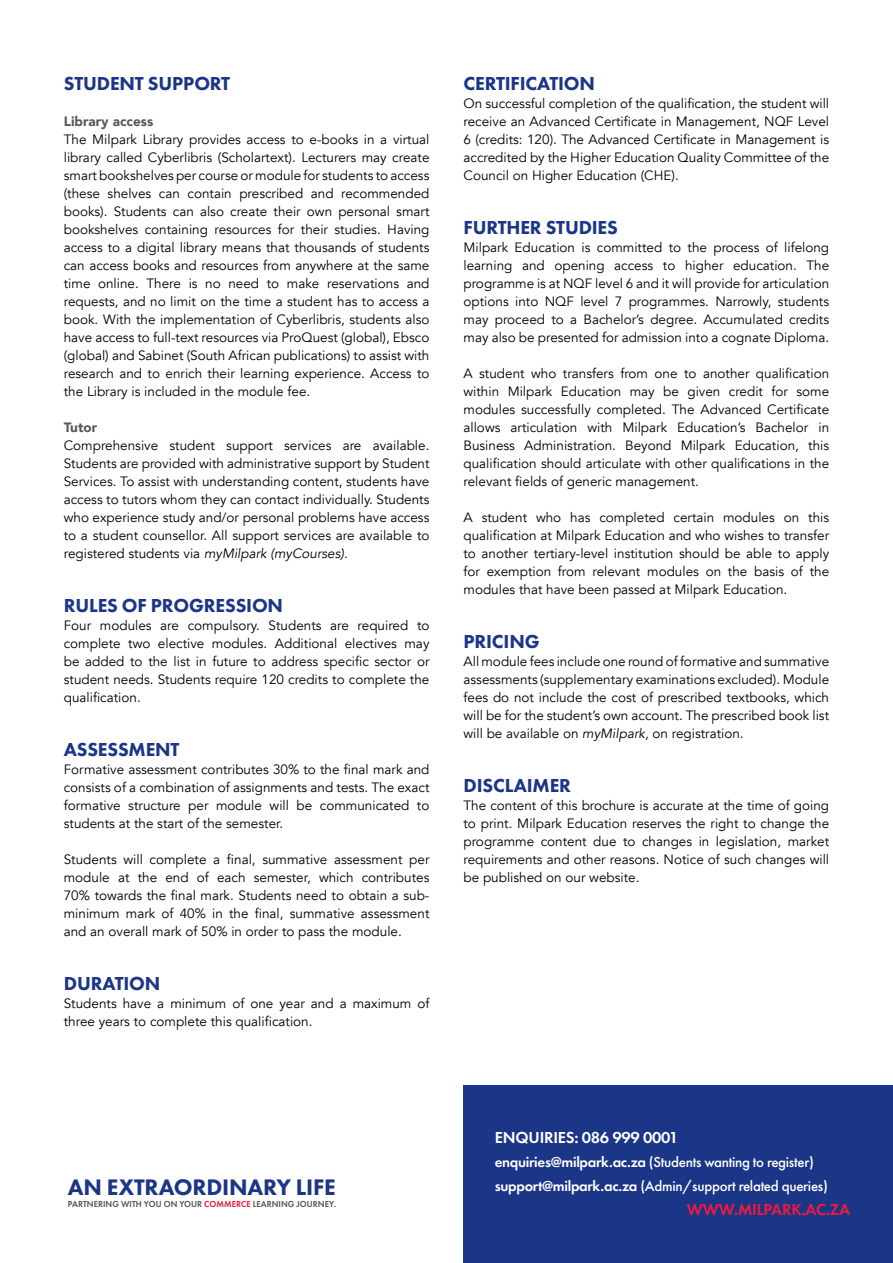
<style>
.page{position:relative;width:893px;height:1263px;background:#fff}
.page>*{position:absolute;margin:0;border:0;box-sizing:border-box;transform-origin:0 0}
.t1{font:800 23.4px "Futura PT";letter-spacing:-.01em;color:#1c3687}
.t2{font:800 19.5px "Futura PT";letter-spacing:-.01em;color:#1c3687}
.t3{font:600 16.5px "Futura PT";letter-spacing:-.01em;color:#fff}
.t4{font:600 16.5px "Futura PT";letter-spacing:-.01em;color:#ed1a3e}
.t5{font:500 15px/23.7px "Futura PT";letter-spacing:-.02em;color:#fff}
.t6{font:13.5px/18px "Avenir";color:#000;text-align:justify}
.t7{font:900 13.5px "Avenir";color:#58595b}
.t8{font:600 9px "Futura PT";letter-spacing:.005em;color:#58595b;scale:.96 1}
.s1{font-style:italic}
.s2{color:#ed1a3e}
.s3{font-weight:600}
</style>
<div class="page">
<div style="left:463px;top:1086px;width:430px;height:177px;background:#1c3687"></div>
<h2 class="t2" style="left:64px;top:71px;width:168px">STUDENT SUPPORT</h2>
<p class="t7" style="left:64px;top:110px;width:91px">Library access</p>
<p class="t6" style="left:64px;top:131px;width:367px">The Milpark Library provides access to e-books in a virtual library called Cyberlibris (Scholartext). Lecturers may create smart bookshelves per course or module for students to access (these shelves can contain prescribed and recommended books). Students can also create their own personal smart bookshelves containing resources for their studies. Having access to a digital library means that thousands of students can access books and resources from anywhere at the same time online. There is no need to make reservations and requests, and no limit on the time a student has to access a book. With the implementation of Cyberlibris, students also have access to full-text resources via ProQuest (global), Ebsco (global) and Sabinet (South African publications) to assist with research and to enrich their learning experience. Access to the Library is included in the module fee.</p>
<p class="t7" style="left:64px;top:416px;width:35px">Tutor</p>
<p class="t6" style="left:64px;top:437px;width:367px">Comprehensive student support services are available.<br>Students are provided with administrative support by Student Services. To assist with understanding content, students have access to tutors whom they can contact individually. Students who experience study and/or personal problems have access to a student counsellor. All support services are available to registered students via <span class="s1">myMilpark (myCourses).</span></p>
<h2 class="t2" style="left:64px;top:593px;width:221px">RULES OF PROGRESSION</h2>
<p class="t6" style="left:64px;top:617px;width:367px">Four modules are compulsory. Students are required to complete two elective modules. Additional electives may be added to the list in future to address specific sector or student needs. Students require 120 credits to complete the qualification.</p>
<h2 class="t2" style="left:64px;top:737px;width:117px">ASSESSMENT</h2>
<p class="t6" style="left:64px;top:761px;width:367px">Formative assessment contributes 30% to the final mark and consists of a combination of assignments and tests. The exact formative structure per module will be communicated to students at the start of the semester.</p>
<p class="t6" style="left:64px;top:851px;width:367px">Students will complete a final, summative assessment per module at the end of each semester, which contributes 70% towards the final mark. Students need to obtain a sub&shy;minimum mark of 40% in the final, summative assessment and an overall mark of 50% in order to pass the module.</p>
<h2 class="t2" style="left:64px;top:971px;width:98px">DURATION</h2>
<p class="t6" style="left:64px;top:995px;width:367px">Students have a minimum of one year and a maximum of three years to complete this qualification.</p>
<h2 class="t2" style="left:464px;top:71px;width:133px">CERTIFICATION</h2>
<p class="t6" style="left:463px;top:95px;width:367px">On successful completion of the qualification, the student will receive an Advanced Certificate in Management, NQF Level 6 (credits: 120). The Advanced Certificate in Management is accredited by the Higher Education Quality Committee of the Council on Higher Education (CHE).</p>
<h2 class="t2" style="left:464px;top:215px;width:156px">FURTHER STUDIES</h2>
<p class="t6" style="left:463px;top:239px;width:367px">Milpark Education is committed to the process of lifelong learning and opening access to higher education. The programme is at NQF level 6 and it will provide for articulation options into NQF level 7 programmes. Narrowly, students may proceed to a Bachelor’s degree. Accumulated credits may also be presented for admission into a cognate Diploma.</p>
<p class="t6" style="left:463px;top:365px;width:367px">A student who transfers from one to another qualification within Milpark Education may be given credit for some modules successfully completed. The Advanced Certificate allows articulation with Milpark Education’s Bachelor in Business Administration. Beyond Milpark Education, this qualification should articulate with other qualifications in the relevant fields of generic management.</p>
<p class="t6" style="left:463px;top:509px;width:367px">A student who has completed certain modules on this qualification at Milpark Education and who wishes to transfer to another tertiary-level institution should be able to apply for exemption from relevant modules on the basis of the modules that have been passed at Milpark Education.</p>
<h2 class="t2" style="left:464px;top:629px;width:78px">PRICING</h2>
<p class="t6" style="left:463px;top:653px;width:367px">All module fees include one round of formative and summative assessments (supplementary examinations excluded). Module fees do not include the cost of prescribed textbooks, which will be for the student’s own account. The prescribed book list will be available on <span class="s1">myMilpark</span>, on registration.</p>
<h2 class="t2" style="left:464px;top:773px;width:109px">DISCLAIMER</h2>
<p class="t6" style="left:463px;top:797px;width:367px">The content of this brochure is accurate at the time of going to print. Milpark Education reserves the right to change the programme content due to changes in legislation, market requirements and other reasons. Notice of such changes will be published on our website.</p>
<h1 class="t1" style="left:68px;top:1172px;width:269px">AN EXTRAORDINARY LIFE</h1>
<p class="t8" style="left:68px;top:1198px;width:281px">PARTNERING WITH YOU ON YOUR <span class="s2">COMMERCE</span> LEARNING JOURNEY.</p>
<p class="t3" style="left:495px;top:1127px;width:185px">ENQUIRIES: 086 999 0001</p>
<p class="t5" style="left:495px;top:1150px;width:335px"><span class="s3">enquiries@milpark.ac.za</span> (Students wanting to register) <span class="s3">support@milpark.ac.za</span> (Admin/support related queries)</p>
<p class="t4" style="left:687px;top:1199px;width:165px">WWW.MILPARK.AC.ZA</p>
</div>
